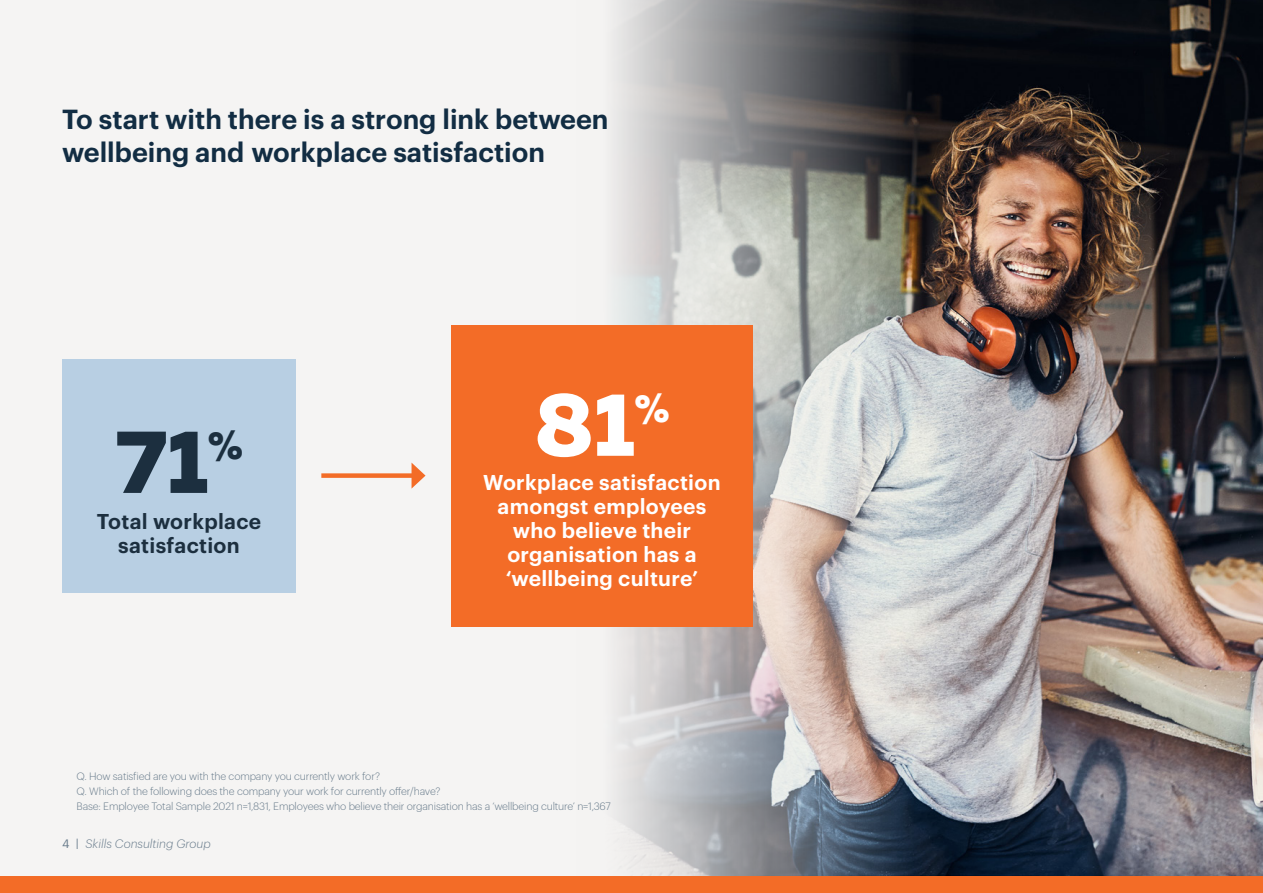
<style>
.page{position:relative;width:1263px;height:893px;background:#f5f4f3}
.page>*{position:absolute;margin:0;border:0;box-sizing:border-box;transform-origin:0 0}
._05_Heading_Small{font:800 90px "Muller";color:#1c2f3f}
._05_Heading_Small-2{font:800 90px "Muller";color:#fff}
._05_Heading_Small-3{font:800 37.8px "Muller";color:#1c2f3f}
._05_Heading_Small-4{font:800 37.8px "Muller";color:#fff}
._05_Heading_Small-5{font:600 27px/33px "Graphik";color:#122d43}
._05_Heading_Small-6{font:600 21px/24px "Graphik";letter-spacing:.015em;color:#fff;text-align:center}
._05_Heading_Small-7{font:600 21px/24px "Graphik";letter-spacing:.015em;color:#1c2f3f;text-align:center}
.t1{font:italic 300 12px "Graphik";color:#697c8c}
._05_Heading_Small-8{font:300 10.5px/15px "Graphik";letter-spacing:-.015em;color:#697c8c}
.s1{font-weight:400;font-style:normal}
</style>
<div class="page">
<div style="left:0;top:876px;width:1263px;height:17px;background:#f36c27"></div>
<img style="left:614px;top:0;width:649px;height:876px">
<div style="left:62px;top:359px;width:234px;height:234px;background:#b8cfe3"></div>
<div style="left:451px;top:325px;width:302px;height:302px;background:#f36c27"></div>
<div style="left:321px;top:473px;width:96px;height:5px;background:#f36c27"></div>
<svg style="left:411px;top:463px;width:14px;height:26px"></svg>
<p class="_05_Heading_Small-5" style="left:62px;top:100px;width:548px">To start with there is a strong link between wellbeing and workplace satisfaction</p>
<p class="_05_Heading_Small" style="left:115px;top:405px;width:96px">71</p>
<p class="_05_Heading_Small-3" style="left:208px;top:422px;width:37px">%</p>
<p class="_05_Heading_Small-7" style="left:97px;top:508px;width:166px">Total workplace satisfaction</p>
<p class="_05_Heading_Small-2" style="left:534px;top:368px;width:103px">81</p>
<p class="_05_Heading_Small-4" style="left:634px;top:385px;width:37px">%</p>
<p class="_05_Heading_Small-6" style="left:483px;top:468px;width:239px">Workplace satisfaction amongst employees who believe their organisation has a ‘wellbeing culture’</p>
<p class="_05_Heading_Small-8" style="left:77px;top:768px;width:536px">Q. How satisfied are you with the company you currently work for?<br>Q. Which of the following does the company your work for currently offer/have?<br>Base: Employee Total Sample 2021 n=1,831, Employees who believe their organisation has a ‘wellbeing culture’ n=1,367</p>
<p class="t1" style="left:62px;top:835px;width:150px"><span class="s1">4 |</span> Skills Consulting Group</p>
</div>
